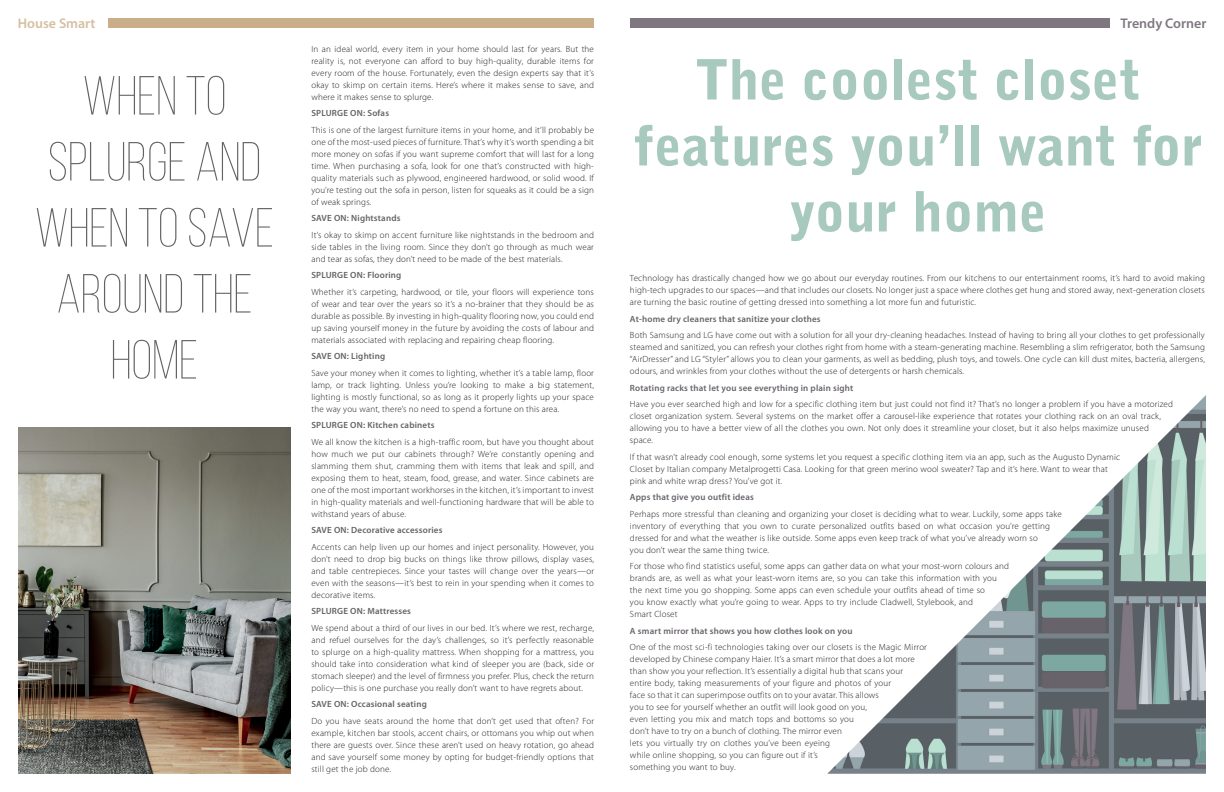
<style>
.page{position:relative;width:1224px;height:792px;background:#fff}
.page>*{position:absolute;margin:0;border:0;box-sizing:border-box;transform-origin:0 0}
.t1{font:900 55px/66px "Bell Gothic Std";color:#a8c9be;text-align:center}
.t2{font:300 55px/66px "Bebas Neue";color:#636366;text-align:center}
.t3{font:600 14px "Myriad Pro";color:#7f7780}
.t4{font:600 14px "Myriad Pro";color:#d5bfa1}
.t5{font:300 9px/12px "Myriad Pro";letter-spacing:.02em;color:#231f20}
.s1{font-weight:600;color:#636366}
.s2{font-weight:600;color:#68626a}
</style>
<div class="page">
<div style="left:108px;top:18px;width:486px;height:10px;background:#caae89"></div>
<div style="left:630px;top:18px;width:480px;height:10px;background:#7f7780"></div>
<img style="left:18px;top:427px;width:273px;height:347px">
<img style="left:827px;top:395px;width:379px;height:379px">
<p class="t4" style="left:18px;top:15px;width:79px">House Smart</p>
<p class="t3" style="left:1121px;top:15px;width:87px">Trendy Corner</p>
<p class="t2" style="left:35px;top:62px;width:241px">WHEN TO<br>SPLURGE AND<br>WHEN TO SAVE<br>AROUND THE<br>HOME</p>
<p class="t5" style="left:311px;top:43px;width:284px;text-align:justify">In an ideal world, every item in your home should last for years. But the reality is, not everyone can afford to buy high-quality, durable items for every room of the house. Fortunately, even the design experts say that it’s okay to skimp on certain items. Here’s where it makes sense to save, and where it makes sense to splurge.</p>
<p class="t5" style="left:311px;top:105px;width:284px;line-height:16.5px"><span class="s1">SPLURGE ON: Sofas<br></span>This is one of the largest furniture items in your home, and it’ll probably be</p>
<p class="t5" style="left:311px;top:136px;width:284px;text-align:justify">one of the most-used pieces of furniture. That’s why it’s worth spending a bit more money on sofas if you want supreme comfort that will last for a long time. When purchasing a sofa, look for one that’s constructed with high&shy;quality materials such as plywood, engineered hardwood, or solid wood. If you’re testing out the sofa in person, listen for squeaks as it could be a sign of weak springs.</p>
<p class="t5" style="left:311px;top:210px;width:284px;line-height:16.5px"><span class="s1">SAVE ON: Nightstands<br></span>It’s okay to skimp on accent furniture like nightstands in the bedroom and</p>
<p class="t5" style="left:311px;top:241px;width:284px">side tables in the living room. Since they don’t go through as much wear and tear as sofas, they don’t need to be made of the best materials.</p>
<p class="t5" style="left:311px;top:267px;width:284px;line-height:16.5px"><span class="s1">SPLURGE ON: Flooring<br></span>Whether it’s carpeting, hardwood, or tile, your floors will experience tons</p>
<p class="t5" style="left:311px;top:298px;width:284px;text-align:justify">of wear and tear over the years so it’s a no-brainer that they should be as durable as possible. By investing in high-quality flooring now, you could end up saving yourself money in the future by avoiding the costs of labour and materials associated with replacing and repairing cheap flooring.</p>
<p class="t5" style="left:311px;top:348px;width:284px;line-height:16.5px"><span class="s1">SAVE ON: Lighting<br></span>Save your money when it comes to lighting, whether it’s a table lamp, floor</p>
<p class="t5" style="left:311px;top:379px;width:284px;text-align:justify">lamp, or track lighting. Unless you’re looking to make a big statement, lighting is mostly functional, so as long as it properly lights up your space the way you want, there’s no need to spend a fortune on this area.</p>
<p class="t5" style="left:311px;top:417px;width:284px;line-height:16.5px"><span class="s1">SPLURGE ON: Kitchen cabinets<br></span>We all know the kitchen is a high-traffic room, but have you thought about</p>
<p class="t5" style="left:311px;top:448px;width:284px;text-align:justify">how much we put our cabinets through? We’re constantly opening and slamming them shut, cramming them with items that leak and spill, and exposing them to heat, steam, food, grease, and water. Since cabinets are one of the most important workhorses in the kitchen, it’s important to invest in high-quality materials and well-functioning hardware that will be able to withstand years of abuse.</p>
<p class="t5" style="left:311px;top:522px;width:284px;line-height:16.5px"><span class="s1">SAVE ON: Decorative accessories<br></span>Accents can help liven up our homes and inject personality. However, you</p>
<p class="t5" style="left:311px;top:553px;width:284px;text-align:justify">don’t need to drop big bucks on things like throw pillows, display vases, and table centrepieces. Since your tastes will change over the years—or even with the seasons—it’s best to rein in your spending when it comes to decorative items.</p>
<p class="t5" style="left:311px;top:603px;width:284px;line-height:16.5px"><span class="s1">SPLURGE ON: Mattresses<br></span>We spend about a third of our lives in our bed. It’s where we rest, recharge,</p>
<p class="t5" style="left:311px;top:634px;width:284px;text-align:justify">and refuel ourselves for the day’s challenges, so it’s perfectly reasonable to splurge on a high-quality mattress. When shopping for a mattress, you should take into consideration what kind of sleeper you are (back, side or stomach sleeper) and the level of firmness you prefer. Plus, check the return policy—this is one purchase you really don’t want to have regrets about.</p>
<p class="t5" style="left:311px;top:696px;width:284px;line-height:16.5px"><span class="s1">SAVE ON: Occasional seating<br></span>Do you have seats around the home that don’t get used that often? For</p>
<p class="t5" style="left:311px;top:727px;width:284px;text-align:justify">example, kitchen bar stools, accent chairs, or ottomans you whip out when there are guests over. Since these aren’t used on heavy rotation, go ahead and save yourself some money by opting for budget-friendly options that still get the job done.</p>
<p class="t1" style="left:633px;top:47px;width:571px">The coolest closet features you’ll want for your home</p>
<p class="t5" style="left:630px;top:273px;width:577px;text-align:justify">Technology has drastically changed how we go about our everyday routines. From our kitchens to our entertainment rooms, it’s hard to avoid making high-tech upgrades to our spaces—and that includes our closets. No longer just a space where clothes get hung and stored away, next-generation closets are turning the basic routine of getting dressed into something a lot more fun and futuristic.</p>
<p class="t5" style="left:630px;top:311px;width:576px;line-height:16.5px"><span class="s2">At-home dry cleaners that sanitize your clothes<br></span>Both Samsung and LG have come out with a solution for all your dry-cleaning headaches. Instead of having to bring all your clothes to get professionally</p>
<p class="t5" style="left:630px;top:342px;width:577px;text-align:justify">steamed and sanitized, you can refresh your clothes right from home with a steam-generating machine. Resembling a slim refrigerator, both the Samsung “AirDresser” and LG “Styler” allows you to clean your garments, as well as bedding, plush toys, and towels. One cycle can kill dust mites, bacteria, allergens, odours, and wrinkles from your clothes without the use of detergents or harsh chemicals.</p>
<p class="t5" style="left:630px;top:380px;width:545px;line-height:16.5px"><span class="s2">Rotating racks that let you see everything in plain sight<br></span>Have you ever searched high and low for a specific clothing item but just could not find it? That’s no longer a problem if you have a motorized</p>
<p class="t5" style="left:630px;top:411px;width:532px">closet organization system. Several systems on the market offer a carousel-like experience that rotates your clothing rack on an oval track, allowing you to have a better view of all the clothes you own. Not only does it streamline your closet, but it also helps maximize unused space.</p>
<p class="t5" style="left:630px;top:451px;width:492px">If that wasn’t already cool enough, some systems let you request a specific clothing item via an app, such as the Augusto Dynamic<br>Closet by Italian company Metalprogetti Casa. Looking for that green merino wool sweater? Tap and it’s here. Want to wear that pink and white wrap dress? You’ve got it.</p>
<p class="t5" style="left:630px;top:489px;width:433px;line-height:16.5px"><span class="s2">Apps that give you outfit ideas<br></span>Perhaps more stressful than cleaning and organizing your closet is deciding what to wear. Luckily, some apps take</p>
<p class="t5" style="left:630px;top:520px;width:421px">inventory of everything that you own to curate personalized outfits based on what occasion you’re getting dressed for and what the weather is like outside. Some apps even keep track of what you’ve already worn so you don’t wear the same thing twice.</p>
<p class="t5" style="left:630px;top:561px;width:381px">For those who find statistics useful, some apps can gather data on what your most-worn colours and brands are, as well as what your least-worn items are, so you can take this information with you the next time you go shopping. Some apps can even schedule your outfits ahead of time so<br>you know exactly what you’re going to wear. Apps to try include Cladwell, Stylebook, and<br>Smart Closet</p>
<p class="t5" style="left:630px;top:623px;width:298px;line-height:16.5px"><span class="s2">A smart mirror that shows you how clothes look on you<br></span>One of the most sci-fi technologies taking over our closets is the Magic Mirror</p>
<p class="t5" style="left:630px;top:654px;width:286px">developed by Chinese company Haier. It’s a smart mirror that does a lot more than show you your reflection. It’s essentially a digital hub that scans your entire body, taking measurements of your figure and photos of your<br>face so that it can superimpose outfits on to your avatar. This allows<br>you to see for yourself whether an outfit will look good on you,<br>even letting you mix and match tops and bottoms so you<br>don’t have to try on a bunch of clothing. The mirror even<br>lets you virtually try on clothes you’ve been eyeing<br>while online shopping, so you can figure out if it’s<br>something you want to buy.</p>
</div>
